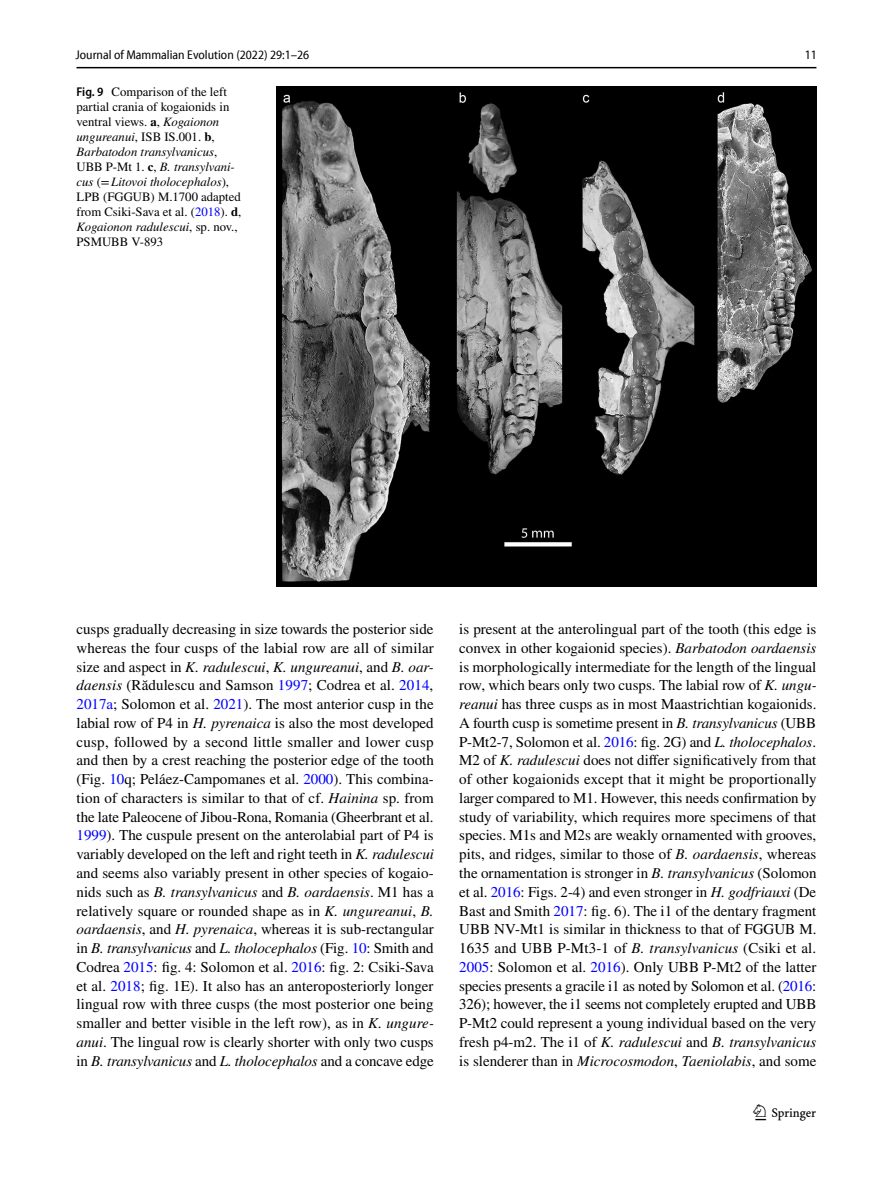
<style>
.page{position:relative;width:893px;height:1187px;background:#fff}
.page>*{position:absolute;margin:0;border:0;box-sizing:border-box;transform-origin:0 0}
.t1{font:22.5px "Springnew Regular 3";color:#000}
.t2{font:15px/18.8px "STIX";color:#000;text-align:justify}
.t3{font:12.75px/15px "STIX";color:#000}
.t4{font:semi-condensed 12.75px "Myriad Pro Unic";color:#000}
.s1{font-family:"Myriad Pro";font-weight:600;font-stretch:semi-condensed}
.s2{font-weight:700}
.s3{font-style:italic}
.s4{color:#00f}
</style>
<div class="page">
<hr style="left:77px;top:67px;width:739px;height:1px;background:#000">
<img style="left:276px;top:87px;width:540px;height:499px">
<p class="t4" style="left:76px;top:50px;width:235px">Journal of Mammalian Evolution (2022) 29:1–26</p>
<p class="t4" style="left:805px;top:50px;width:14px">11</p>
<p class="t3" style="left:77px;top:85px;width:166px"><span class="s1">Fig. 9</span> Comparison of the left partial crania of kogaionids in ventral views. <span class="s2">a</span>, <span class="s3">Kogaionon ungureanui</span>, ISB IS.001. <span class="s2">b</span>,<br><span class="s3">Barbatodon transylvanicus</span>,<br>UBB P-Mt 1. <span class="s2">c</span>, <span class="s3">B. transylvani&shy;cus</span> (=<span class="s3">Litovoi tholocephalos</span>),<br>LPB (FGGUB) M.1700 adapted from Csiki-Sava et al. (<span class="s4">2018</span>). <span class="s2">d</span>,<br><span class="s3">Kogaionon radulescui</span>, sp. nov.,<br>PSMUBB V-893</p>
<p class="t2" style="left:77px;top:620px;width:359px">cusps gradually decreasing in size towards the posterior side whereas the four cusps of the labial row are all of similar size and aspect in <span class="s3">K. radulescui</span>, <span class="s3">K. ungureanui</span>, and <span class="s3">B. oar&shy;daensis</span> (Rădulescu and Samson <span class="s4">1997</span>; Codrea et al. <span class="s4">2014</span>, <span class="s4">2017a</span>; Solomon et al. <span class="s4">2021</span>). The most anterior cusp in the labial row of P4 in <span class="s3">H. pyrenaica</span> is also the most developed cusp, followed by a second little smaller and lower cusp and then by a crest reaching the posterior edge of the tooth (Fig. <span class="s4">10</span>q; Peláez-Campomanes et al. <span class="s4">2000</span>). This combina&shy;tion of characters is similar to that of cf. <span class="s3">Hainina</span> sp. from the late Paleocene of Jibou-Rona, Romania (Gheerbrant et al.<br><span class="s4">1999</span>). The cuspule present on the anterolabial part of P4 is variably developed on the left and right teeth in <span class="s3">K. radulescui </span>and seems also variably present in other species of kogaio&shy;nids such as <span class="s3">B. transylvanicus</span> and <span class="s3">B. oardaensis</span>. M1 has a relatively square or rounded shape as in <span class="s3">K. ungureanui</span>, <span class="s3">B. oardaensis</span>, and <span class="s3">H. pyrenaica</span>, whereas it is sub-rectangular in <span class="s3">B. transylvanicus</span> and <span class="s3">L. tholocephalos</span> (Fig. <span class="s4">10</span>: Smith and Codrea <span class="s4">2015</span>: fig. 4: Solomon et al. <span class="s4">2016</span>: fig. 2: Csiki-Sava et al. <span class="s4">2018</span>; fig. 1E). It also has an anteroposteriorly longer lingual row with three cusps (the most posterior one being smaller and better visible in the left row), as in <span class="s3">K. ungure&shy;anui</span>. The lingual row is clearly shorter with only two cusps in <span class="s3">B. transylvanicus</span> and <span class="s3">L. tholocephalos</span> and a concave edge</p>
<p class="t2" style="left:459px;top:620px;width:359px">is present at the anterolingual part of the tooth (this edge is convex in other kogaionid species). <span class="s3">Barbatodon oardaensis </span>is morphologically intermediate for the length of the lingual row, which bears only two cusps. The labial row of <span class="s3">K. ungu&shy;reanui</span> has three cusps as in most Maastrichtian kogaionids.<br>A fourth cusp is sometime present in <span class="s3">B. transylvanicus</span> (UBB P-Mt2-7, Solomon et al. <span class="s4">2016</span>: fig. 2G) and <span class="s3">L. tholocephalos</span>.<br>M2 of <span class="s3">K. radulescui</span> does not differ significatively from that of other kogaionids except that it might be proportionally larger compared to M1. However, this needs confirmation by study of variability, which requires more specimens of that species. M1s and M2s are weakly ornamented with grooves, pits, and ridges, similar to those of <span class="s3">B. oardaensis</span>, whereas the ornamentation is stronger in <span class="s3">B. transylvanicus</span> (Solomon et al. <span class="s4">2016</span>: Figs. 2-4) and even stronger in <span class="s3">H. godfriauxi</span> (De Bast and Smith <span class="s4">2017</span>: fig. 6). The i1 of the dentary fragment UBB NV-Mt1 is similar in thickness to that of FGGUB M.<br>1635 and UBB P-Mt3-1 of <span class="s3">B. transylvanicus</span> (Csiki et al.<br><span class="s4">2005</span>: Solomon et al. <span class="s4">2016</span>). Only UBB P-Mt2 of the latter species presents a gracile i1 as noted by Solomon et al. (<span class="s4">2016</span>:<br>326); however, the i1 seems not completely erupted and UBB P-Mt2 could represent a young individual based on the very fresh p4-m2. The i1 of <span class="s3">K. radulescui</span> and <span class="s3">B. transylvanicus </span>is slenderer than in <span class="s3">Microcosmodon</span>, <span class="s3">Taeniolabis</span>, and some</p>
<h1 class="t1" style="left:755px;top:1104px;width:62px">1 3</h1>
</div>
